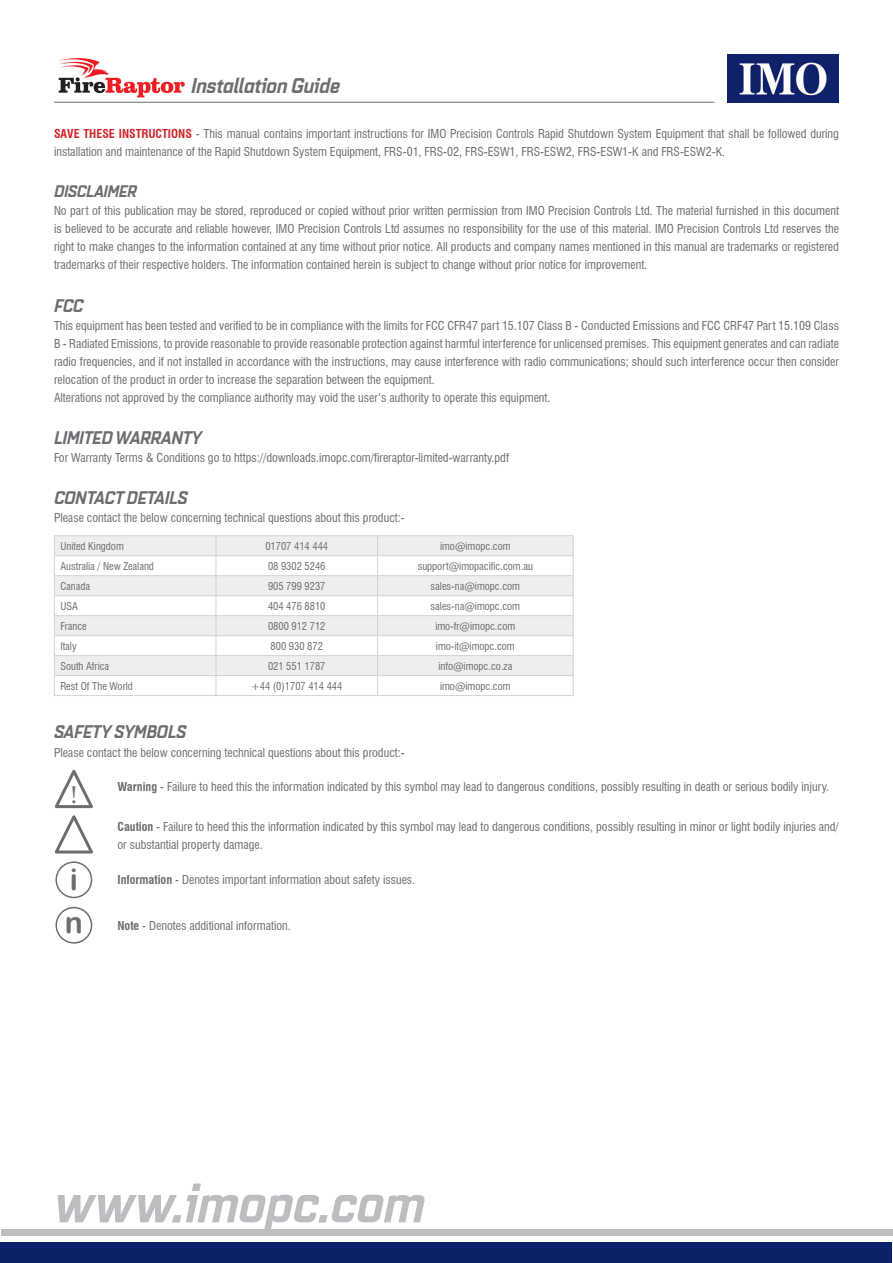
<style>
.page{position:relative;width:893px;height:1263px;background:#fff}
.page>*{position:absolute;margin:0;border:0;box-sizing:border-box;transform-origin:0 0}
.t1{font:54px "Quarca Nor Bol It";color:#bcbdc0}
.t2{font:30px "Arial Rounded MT Bold";color:#6c6d70}
.t3{font:25.5px "Minion Pro";color:#6c6d70}
.t4{font:21px "Quarca Nor Bol It";color:#6c6d70}
.t5{font:18px "Quarca Nor Bol It";color:#6c6d70}
.t6{font:16.5px "Quarca Nor Bol It";color:#6c6d70}
.t7{font:condensed 12px/18px "Swiss 721 BT";color:#6c6d70}
.t8{font:condensed 10.5px "Swiss 721 BT";color:#6c6d70}
.s1{font-weight:700;color:#d1232a}
.s2{font-weight:700}
</style>
<div class="page">
<svg style="left:55px;top:536px;width:518px;height:139px;fill:#eeeeef"></svg>
<hr style="left:54px;top:535px;width:162px;height:1px;background:#d1d2d4">
<hr style="left:216px;top:535px;width:162px;height:1px;background:#d1d2d4">
<hr style="left:378px;top:535px;width:195px;height:1px;background:#d1d2d4">
<hr style="left:54px;top:555px;width:162px;height:1px;background:#d1d2d4">
<hr style="left:216px;top:555px;width:162px;height:1px;background:#d1d2d4">
<hr style="left:378px;top:555px;width:195px;height:1px;background:#d1d2d4">
<hr style="left:54px;top:575px;width:162px;height:1px;background:#d1d2d4">
<hr style="left:216px;top:575px;width:162px;height:1px;background:#d1d2d4">
<hr style="left:378px;top:575px;width:195px;height:1px;background:#d1d2d4">
<hr style="left:54px;top:595px;width:162px;height:1px;background:#d1d2d4">
<hr style="left:216px;top:595px;width:162px;height:1px;background:#d1d2d4">
<hr style="left:378px;top:595px;width:195px;height:1px;background:#d1d2d4">
<hr style="left:54px;top:615px;width:162px;height:1px;background:#d1d2d4">
<hr style="left:216px;top:615px;width:162px;height:1px;background:#d1d2d4">
<hr style="left:378px;top:615px;width:195px;height:1px;background:#d1d2d4">
<hr style="left:54px;top:635px;width:162px;height:1px;background:#d1d2d4">
<hr style="left:216px;top:635px;width:162px;height:1px;background:#d1d2d4">
<hr style="left:378px;top:635px;width:195px;height:1px;background:#d1d2d4">
<hr style="left:54px;top:655px;width:162px;height:1px;background:#d1d2d4">
<hr style="left:216px;top:655px;width:162px;height:1px;background:#d1d2d4">
<hr style="left:378px;top:655px;width:195px;height:1px;background:#d1d2d4">
<hr style="left:54px;top:675px;width:162px;height:1px;background:#d1d2d4">
<svg style="left:54px;top:536px;width:1px;height:159px"></svg>
<hr style="left:216px;top:675px;width:162px;height:1px;background:#d1d2d4">
<svg style="left:216px;top:536px;width:1px;height:159px"></svg>
<hr style="left:378px;top:675px;width:195px;height:1px;background:#d1d2d4">
<svg style="left:377px;top:536px;width:1px;height:159px"></svg>
<svg style="left:573px;top:536px;width:1px;height:159px"></svg>
<hr style="left:54px;top:695px;width:162px;height:1px;background:#d1d2d4">
<hr style="left:216px;top:695px;width:162px;height:1px;background:#d1d2d4">
<hr style="left:378px;top:695px;width:195px;height:1px;background:#d1d2d4">
<svg style="left:54px;top:770px;width:39px;height:84px"></svg>
<div style="left:55px;top:907px;width:37px;height:37px;border:2px solid #6c6d70;border-radius:50%"></div>
<div style="left:55px;top:861px;width:37px;height:37px;border:2px solid #6c6d70;border-radius:50%"></div>
<img style="left:727px;top:54px;width:112px;height:48px">
<svg style="left:58px;top:58px;width:127px;height:39px"></svg>
<hr style="left:54px;top:102px;width:660px;height:1px;background:#6c6d70">
<div style="left:1px;top:1229px;width:891px;height:7px;background:#bcbdc0"></div>
<div style="left:0;top:1242px;width:891px;height:21px;background:#0d2169"></div>
<p class="t4" style="left:191px;top:72px;width:150px">Installation Guide</p>
<p class="t7" style="left:54px;top:124px;width:786px"><span class="s1">SAVE THESE INSTRUCTIONS</span> - This manual contains important instructions for IMO Precision Controls Rapid Shutdown System Equipment that shall be followed during installation and maintenance of the Rapid Shutdown System Equipment, FRS-01, FRS-02, FRS-ESW1, FRS-ESW2, FRS-ESW1-K and FRS-ESW2-K.</p>
<p class="t6" style="left:54px;top:180px;width:84px">DISCLAIMER</p>
<p class="t7" style="left:54px;top:201px;width:786px;text-align:justify">No part of this publication may be stored, reproduced or copied without prior written permission from IMO Precision Controls Ltd. The material furnished in this document is believed to be accurate and reliable however, IMO Precision Controls Ltd assumes no responsibility for the use of this material. IMO Precision Controls Ltd reserves the right to make changes to the information contained at any time without prior notice. All products and company names mentioned in this manual are trademarks or registered trademarks of their respective holders. The information contained herein is subject to change without prior notice for improvement.</p>
<p class="t5" style="left:54px;top:295px;width:31px">FCC</p>
<p class="t7" style="left:54px;top:317px;width:786px;text-align:justify">This equipment has been tested and verified to be in compliance with the limits for FCC CFR47 part 15.107 Class B - Conducted Emissions and FCC CRF47 Part 15.109 Class B - Radiated Emissions, to provide reasonable to provide reasonable protection against harmful interference for unlicensed premises. This equipment generates and can radiate radio frequencies, and if not installed in accordance with the instructions, may cause interference with radio communications; should such interference occur then consider relocation of the product in order to increase the separation between the equipment.</p>
<p class="t7" style="left:54px;top:389px;width:498px">Alterations not approved by the compliance authority may void the user’s authority to operate this equipment.</p>
<p class="t5" style="left:54px;top:426px;width:149px">LIMITED WARRANTY</p>
<p class="t7" style="left:54px;top:448px;width:457px">For Warranty Terms &amp; Conditions go to https://downloads.imopc.com/fireraptor-limited-warranty.pdf</p>
<p class="t5" style="left:54px;top:486px;width:135px">CONTACT DETAILS</p>
<p class="t7" style="left:54px;top:508px;width:352px">Please contact the below concerning technical questions about this product:-</p>
<p class="t8" style="left:60px;top:540px;width:65px">United Kingdom</p>
<p class="t8" style="left:265px;top:540px;width:64px">01707 414 444</p>
<p class="t8" style="left:440px;top:540px;width:72px">imo@imopc.com</p>
<p class="t8" style="left:60px;top:560px;width:95px">Australia / New Zealand</p>
<p class="t8" style="left:268px;top:560px;width:59px">08 9302 5246</p>
<p class="t8" style="left:418px;top:560px;width:117px">support@imopacific.com.au</p>
<p class="t8" style="left:60px;top:579px;width:31px">Canada</p>
<p class="t8" style="left:268px;top:579px;width:59px">905 799 9237</p>
<p class="t8" style="left:431px;top:579px;width:91px">sales-na@imopc.com</p>
<p class="t8" style="left:60px;top:599px;width:19px">USA</p>
<p class="t8" style="left:268px;top:599px;width:59px">404 476 8810</p>
<p class="t8" style="left:431px;top:599px;width:91px">sales-na@imopc.com</p>
<p class="t8" style="left:60px;top:619px;width:28px">France</p>
<p class="t8" style="left:268px;top:619px;width:59px">0800 912 712</p>
<p class="t8" style="left:435px;top:619px;width:81px">imo-fr@imopc.com</p>
<p class="t8" style="left:60px;top:639px;width:18px">Italy</p>
<p class="t8" style="left:271px;top:639px;width:54px">800 930 872</p>
<p class="t8" style="left:436px;top:639px;width:80px">imo-it@imopc.com</p>
<p class="t8" style="left:60px;top:659px;width:50px">South Africa</p>
<p class="t8" style="left:268px;top:659px;width:59px">021 551 1787</p>
<p class="t8" style="left:438px;top:659px;width:76px">info@imopc.co.za</p>
<p class="t8" style="left:60px;top:679px;width:74px">Rest Of The World</p>
<p class="t8" style="left:251px;top:679px;width:93px">+44 (0)1707 414 444</p>
<p class="t8" style="left:440px;top:679px;width:72px">imo@imopc.com</p>
<p class="t5" style="left:54px;top:721px;width:133px">SAFETY SYMBOLS</p>
<p class="t7" style="left:54px;top:743px;width:352px">Please contact the below concerning technical questions about this product:-</p>
<p class="t3" style="left:70px;top:778px;width:9px">!</p>
<p class="t7" style="left:117px;top:778px;width:713px"><span class="s2">Warning</span> - Failure to heed this the information indicated by this symbol may lead to dangerous conditions, possibly resulting in death or serious bodily injury.</p>
<p class="t7" style="left:117px;top:817px;width:723px"><span class="s2">Caution</span> - Failure to heed this the information indicated by this symbol may lead to dangerous conditions, possibly resulting in minor or light bodily injuries and/ or substantial property damage.</p>
<p class="t2" style="left:70px;top:861px;width:10px">i</p>
<p class="t7" style="left:117px;top:871px;width:299px"><span class="s2">Information</span> - Denotes important information about safety issues.</p>
<p class="t7" style="left:117px;top:916px;width:175px"><span class="s2">Note</span> - Denotes additional information.</p>
<p class="t2" style="left:65px;top:905px;width:20px">n</p>
<p class="t1" style="left:53px;top:1170px;width:373px">www.imopc.com</p>
</div>
